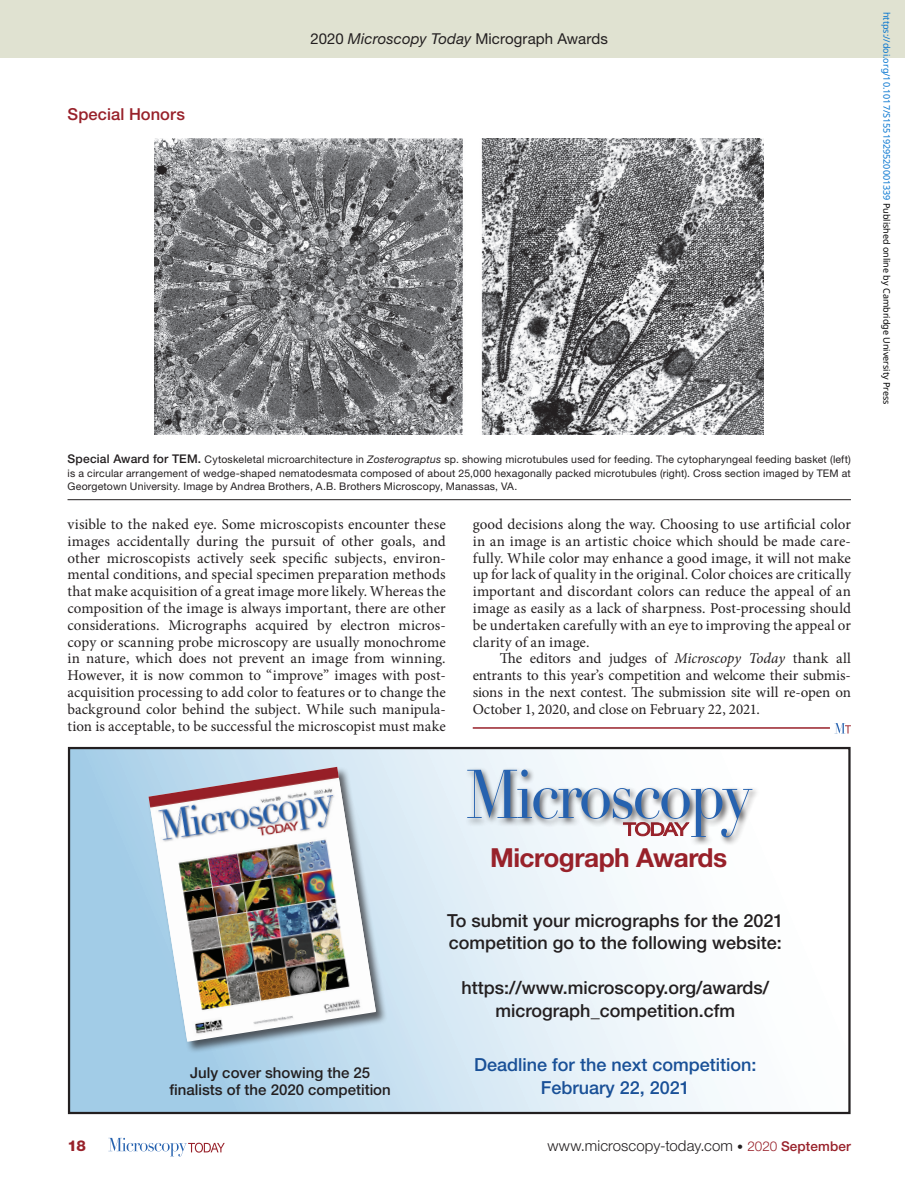
<style>
.page{position:relative;width:905px;height:1188px;background:#fff}
.page>*{position:absolute;margin:0;border:0;box-sizing:border-box;transform-origin:0 0}
.t1{font:700 26.25px "Helvetica Neue";letter-spacing:-.02em;color:#98212a}
.t2{font:500 18px/22.5px "Helvetica Neue";color:#231f20}
.t3{font:500 18px/22.5px "Helvetica Neue";color:#195097;text-align:center}
.t4{font:500 16.5px "Helvetica Neue LT Std";letter-spacing:.005em;color:#98212a}
.t5{font:15px/16.8px "Minion Pro";color:#231f20;text-align:justify}
.t6{font:500 15px/17.2px "Helvetica Neue";color:#231f20;text-align:center}
.t7{font:300 15px "Helvetica Neue LT Std";letter-spacing:.005em;color:#231f20}
.t8{font:15px "Helvetica Neue LT Std";letter-spacing:.005em;color:#231f20}
.t9{font:800 15px "Helvetica Neue LT Std";color:#98212a}
.t10{font:10.5px/13.5px "Helvetica Neue LT Std";letter-spacing:.02em;color:#231f20;text-align:justify}
.t11{font:9px "Noto Sans";color:#0172cf}
.s1{font-style:italic}
.s2{font-weight:500;font-size:12px}
.s3{color:#000}
.s4{font-size:12px}
.s5{font-size:13.5px;color:#98212a}
.s6{font-weight:500;font-size:13.5px;color:#98212a}
</style>
<div class="page">
<div style="left:0;top:0;width:904px;height:58px;background:#e0e2d1"></div>
<svg style="left:108px;top:1138px;width:117px;height:18px"></svg>
<svg style="left:71px;top:750px;width:656px;height:361px"></svg>
<div style="left:68px;top:747px;width:782px;height:367px;border:2px solid #231f20"></div>
<div style="left:465px;top:767px;width:295px;height:79px;background:#231f20;opacity:.75"></div>
<svg style="left:467px;top:770px;width:285px;height:67px"></svg>
<div style="left:148px;top:766px;width:240px;height:288px;background:#231f20;opacity:.69"></div>
<img style="left:148px;top:767px;width:228px;height:274px">
<hr style="left:472px;top:727px;width:358px;height:2px;background:#98212a">
<svg style="left:834px;top:723px;width:16px;height:11px"></svg>
<hr style="left:68px;top:499px;width:782px;height:1px;background:#231f20">
<img style="left:154px;top:138px;width:610px;height:297px">
<p class="t4" style="left:68px;top:104px;width:119px">Special Honors</p>
<p class="t8" style="left:310px;top:30px;width:299px">2020 <span class="s1">Microscopy Today</span> Micrograph Awards</p>
<p class="t10" style="left:68px;top:453px;width:784px"><span class="s2">Special Award for TEM.</span> Cytoskeletal microarchitecture in <span class="s1">Zosterograptus</span> sp. showing microtubules used for feeding. The cytopharyngeal feeding basket (left) is a circular arrangement of wedge-shaped nematodesmata composed of about 25,000 hexagonally packed microtubules (right). Cross section imaged by TEM at Georgetown University. Image by Andrea Brothers, A.B. Brothers Microscopy, Manassas, VA.</p>
<p class="t5" style="left:68px;top:516px;width:380px">visible to the naked eye. Some microscopists encounter these images accidentally during the pursuit of other goals, and other microscopists actively seek specific subjects, environ&shy;mental conditions, and special specimen preparation methods that make acquisition of a great image more likely. Whereas the composition of the image is always important, there are other considerations. Micrographs acquired by electron micros&shy;copy or scanning probe microscopy are usually monochrome in nature, which does not prevent an image from winning.<br>However, it is now common to “improve” images with post&shy;acquisition processing to add color to features or to change the background color behind the subject. While such manipula&shy;tion is acceptable, to be successful the microscopist must make</p>
<p class="t5" style="left:472px;top:516px;width:380px">good decisions along the way. Choosing to use artificial color in an image is an artistic choice which should be made care&shy;fully. While color may enhance a good image, it will not make up for lack of quality in the original. Color choices are critically important and discordant colors can reduce the appeal of an image as easily as a lack of sharpness. Post-processing should be undertaken carefully with an eye to improving the appeal or clarity of an image.</p>
<p class="t5" style="left:472px;top:650px;width:380px;text-indent:27px">The editors and judges of <span class="s1">Microscopy Today</span> thank all entrants to this year’s competition and welcome their submis&shy;sions in the next contest. The submission site will re-open on October 1, 2020, and close on February 22, 2021.</p>
<p class="t11" style="left:893px;top:12px;width:394px;rotate:90deg">https://doi.org/10.1017/S1551929520001339 <span class="s3">Published online by Cambridge University Press</span></p>
<p class="t6" style="left:169px;top:1064px;width:223px">July cover showing the 25 finalists of the 2020 competition</p>
<h1 class="t1" style="left:490px;top:841px;width:239px">Micrograph Awards</h1>
<p class="t2" style="left:447px;top:909px;width:338px">To submit your micrographs for the 2021 competition go to the following website:</p>
<p class="t2" style="left:461px;top:976px;width:309px;text-align:center">https://www.microscopy.org/awards/ micrograph_competition.cfm</p>
<p class="t3" style="left:474px;top:1053px;width:284px">Deadline for the next competition:<br>February 22, 2021</p>
<p class="t9" style="left:68px;top:1137px;width:20px">18</p>
<p class="t7" style="left:547px;top:1137px;width:305px">www.microscopy-today.com <span class="s4">•</span> <span class="s5">2020</span> <span class="s6">September</span></p>
</div>
